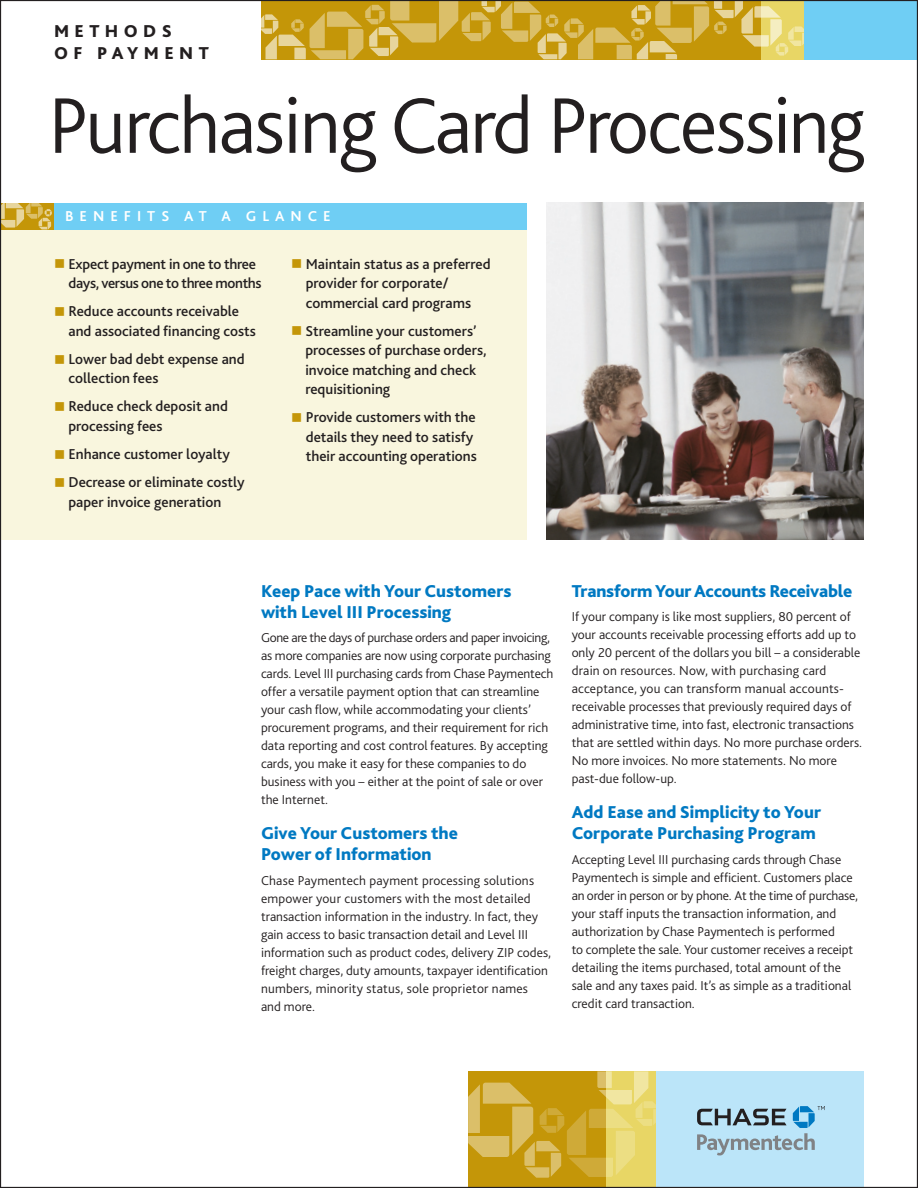
<style>
.page{position:relative;width:918px;height:1188px;background:#fff}
.page>*{position:absolute;margin:0;border:0;box-sizing:border-box;transform-origin:0 0}
.t1{font:300 82.5px "Bliss 2";letter-spacing:-.02em;color:#231f20}
.t2{font:800 18px/21px "Bliss 2";color:#0079c2}
.t3{font:800 18px/22.5px "Bliss 2";letter-spacing:.3em;color:#231f20}
.t4{font:500 15px/19.5px "Bliss 2";color:#231f20}
.t5{font:500 15px/19.5px "Bliss 2";letter-spacing:-.025em;color:#231f20}
.t6{font:700 15px "Bliss 2";letter-spacing:.4em;color:#fff}
.t7{font:300 13.5px/18px "Bliss 2";color:#231f20}
.s1{color:#c49608}
</style>
<div class="page">
<div style="left:0;top:230px;width:526px;height:310px;background:#f9f6de"></div>
<svg style="left:261px;top:2px;width:544px;height:57px;background:#d0ab38"></svg>
<div style="left:805px;top:0;width:113px;height:59px;background:#6fcef4"></div>
<div style="left:606px;top:1071px;width:51px;height:117px;background:#e8d665"></div>
<div style="left:468px;top:1071px;width:138px;height:117px;background:#c49608"></div>
<svg style="left:468px;top:1071px;width:189px;height:107px"></svg>
<div style="left:657px;top:1071px;width:207px;height:117px;background:#bbe5f9"></div>
<svg style="left:697px;top:1106px;width:128px;height:49px"></svg>
<div style="left:54px;top:203px;width:472px;height:27px;background:#6fcef4"></div>
<svg style="left:0;top:203px;width:54px;height:27px"></svg>
<svg style="left:2px;top:203px;width:50px;height:27px"></svg>
<img style="left:547px;top:202px;width:317px;height:338px">
<p class="t3" style="left:54px;top:19px;width:156px">METHODS<br>OF PAYMENT</p>
<p class="t1" style="left:48px;top:74px;width:819px">Purchasing Card Processing</p>
<p class="t6" style="left:65px;top:207px;width:267px">BENEFITS AT A GLANCE</p>
<p class="t5" style="left:68px;top:253px;width:195px;text-indent:-14px"><span class="s1">■</span> Expect payment in one to three days, versus one to three months</p>
<p class="t4" style="left:68px;top:301px;width:189px;text-indent:-14px"><span class="s1">■</span> Reduce accounts receivable and associated financing costs</p>
<p class="t4" style="left:68px;top:349px;width:178px;text-indent:-14px"><span class="s1">■</span> Lower bad debt expense and collection fees</p>
<p class="t4" style="left:68px;top:396px;width:161px;text-indent:-14px"><span class="s1">■</span> Reduce check deposit and processing fees</p>
<p class="t4" style="left:54px;top:444px;width:178px"><span class="s1">■</span> Enhance customer loyalty</p>
<p class="t4" style="left:54px;top:472px;width:192px;text-align:center"><span class="s1">■</span> Decrease or eliminate costly paper invoice generation</p>
<p class="t4" style="left:306px;top:253px;width:186px;text-indent:-14px"><span class="s1">■</span> Maintain status as a preferred provider for corporate/ commercial card programs</p>
<p class="t4" style="left:305px;top:321px;width:183px;text-indent:-14px"><span class="s1">■</span> Streamline your customers’ processes of purchase orders, invoice matching and check requisitioning</p>
<p class="t4" style="left:306px;top:407px;width:173px;text-indent:-14px"><span class="s1">■</span> Provide customers with the details they need to satisfy their accounting operations</p>
<p class="t2" style="left:261px;top:580px;width:252px">Keep Pace with Your Customers with Level III Processing</p>
<p class="t7" style="left:261px;top:629px;width:294px">Gone are the days of purchase orders and paper invoicing, as more companies are now using corporate purchasing cards. Level III purchasing cards from Chase Paymentech offer a versatile payment option that can streamline your cash flow, while accommodating your clients’ procurement programs, and their requirement for rich data reporting and cost control features. By accepting cards, you make it easy for these companies to do business with you – either at the point of sale or over the Internet.</p>
<p class="t2" style="left:261px;top:822px;width:198px">Give Your Customers the<br>Power of Information</p>
<p class="t7" style="left:261px;top:871px;width:292px">Chase Paymentech payment processing solutions empower your customers with the most detailed transaction information in the industry. In fact, they gain access to basic transaction detail and Level III information such as product codes, delivery ZIP codes, freight charges, duty amounts, taxpayer identification numbers, minority status, sole proprietor names and more.</p>
<p class="t2" style="left:572px;top:580px;width:282px">Transform Your Accounts Receivable</p>
<p class="t7" style="left:572px;top:608px;width:292px">If your company is like most suppliers, 80 percent of your accounts receivable processing efforts add up to only 20 percent of the dollars you bill – a considerable drain on resources. Now, with purchasing card acceptance, you can transform manual accounts&shy;receivable processes that previously required days of administrative time, into fast, electronic transactions that are settled within days. No more purchase orders.<br>No more invoices. No more statements. No more past-due follow-up.</p>
<p class="t2" style="left:572px;top:801px;width:251px">Add Ease and Simplicity to Your<br>Corporate Purchasing Program</p>
<p class="t7" style="left:572px;top:850px;width:288px">Accepting Level III purchasing cards through Chase Paymentech is simple and efficient. Customers place an order in person or by phone. At the time of purchase, your staff inputs the transaction information, and authorization by Chase Paymentech is performed<br>to complete the sale. Your customer receives a receipt detailing the items purchased, total amount of the sale and any taxes paid. It’s as simple as a traditional credit card transaction.</p>
</div>
